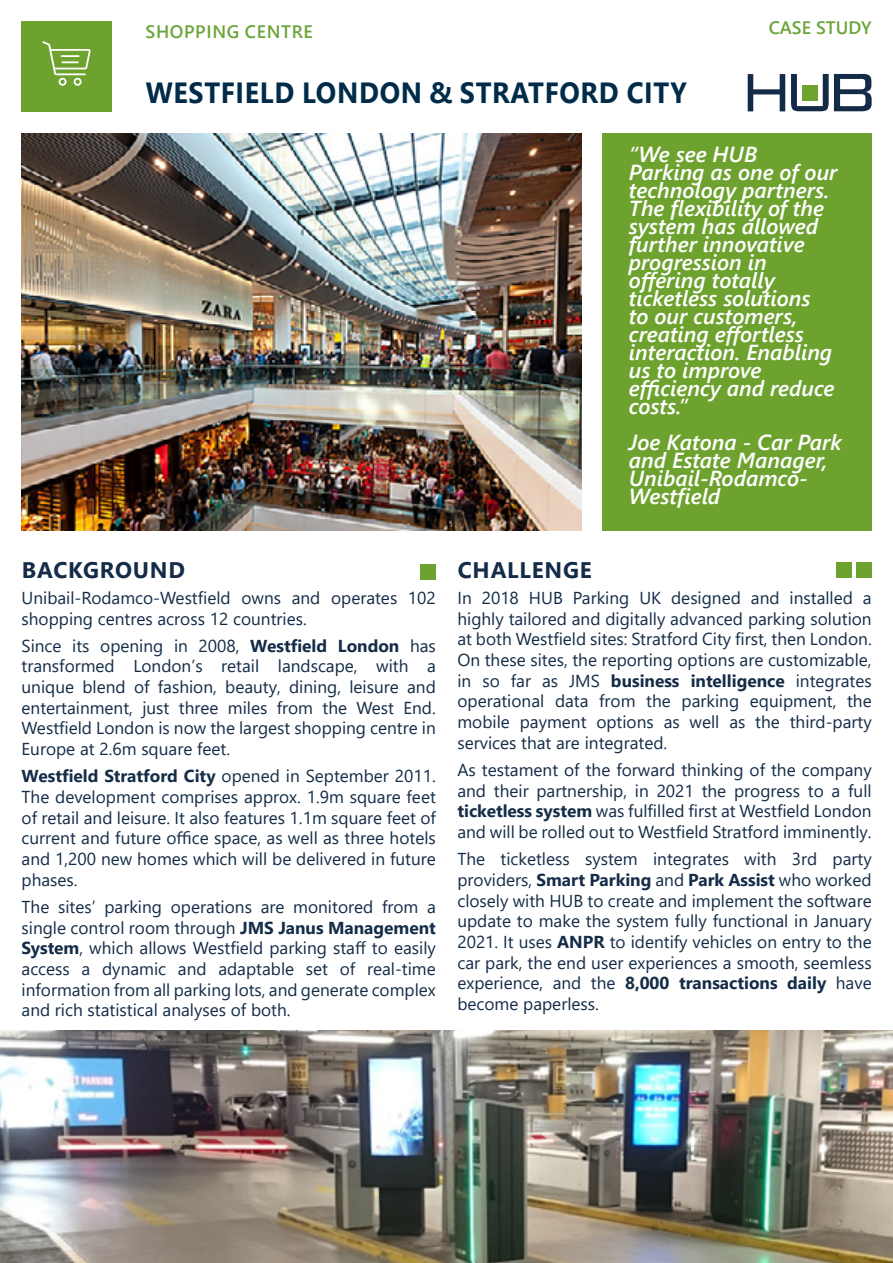
<style>
.page{position:relative;width:893px;height:1263px;background:#fff}
.page>*{position:absolute;margin:0;border:0;box-sizing:border-box;transform-origin:0 0}
.t1{font:700 29.1px "Segoe UI";letter-spacing:.025em;color:#002b49;scale:.93 1}
.t2{font:700 22.5px "Segoe UI";letter-spacing:.035em;color:#142c47}
.t3{font:italic 600 21.75px/18px "Segoe UI";color:#fff}
.t4{font:600 18px "Segoe UI";letter-spacing:.035em;color:#6ba539}
.t5{font:600 18px "Segoe UI";color:#6ba539}
.t6{font:17.25px/20.7px "Segoe UI";color:#142c47;text-align:justify}
.s1{font-weight:700}
</style>
<div class="page">
<div style="left:602px;top:134px;width:270px;height:397px;background:#6da22f"></div>
<div style="left:421px;top:564px;width:15px;height:15px;background:#6da22f"></div>
<div style="left:856px;top:563px;width:16px;height:15px;background:#6da22f"></div>
<div style="left:836px;top:563px;width:15px;height:15px;background:#6da22f"></div>
<div style="left:22px;top:21px;width:90px;height:90px;background:#6da22f"></div>
<svg style="left:748px;top:74px;width:37px;height:37px"></svg>
<svg style="left:791px;top:74px;width:81px;height:37px"></svg>
<div style="left:802px;top:85px;width:16px;height:16px;background:#6ea32e"></div>
<img style="left:0;top:1030px;width:893px;height:233px">
<img style="left:21px;top:134px;width:560px;height:397px">
<svg style="left:42px;top:41px;width:49px;height:45px"></svg>
<p class="t4" style="left:146px;top:14px;width:169px">SHOPPING CENTRE</p>
<p class="t5" style="left:769px;top:11px;width:104px">CASE STUDY</p>
<h1 class="t1" style="left:146px;top:65px;width:583px">WESTFIELD LONDON &amp; STRATFORD CITY</h1>
<h2 class="t2" style="left:22px;top:548px;width:165px">BACKGROUND</h2>
<h2 class="t2" style="left:458px;top:548px;width:136px">CHALLENGE</h2>
<p class="t3" style="left:629px;top:142px;width:210px">“We see HUB<br>Parking as one of our technology partners.<br>The flexibility of the system has allowed further innovative progression in offering totally ticketless solutions<br>to our customers, creating effortless interaction. Enabling us to improve efficiency and reduce costs.”</p>
<p class="t3" style="left:629px;top:430px;width:215px">Joe Katona - Car Park and Estate Manager,<br>Unibail-Rodamco-<br>Westfield</p>
<p class="t6" style="left:22px;top:586px;width:416px">Unibail-Rodamco-Westfield owns and operates 102 shopping centres across 12 countries.</p>
<p class="t6" style="left:22px;top:634px;width:416px">Since its opening in 2008, <span class="s1">Westfield London</span> has transformed London’s retail landscape, with a unique blend of fashion, beauty, dining, leisure and entertainment, just three miles from the West End.<br>Westfield London is now the largest shopping centre in Europe at 2.6m square feet.</p>
<p class="t6" style="left:22px;top:764px;width:416px"><span class="s1">Westfield Stratford City</span> opened in September 2011.<br>The development comprises approx. 1.9m square feet of retail and leisure. It also features 1.1m square feet of current and future office space, as well as three hotels and 1,200 new homes which will be delivered in future phases.</p>
<p class="t6" style="left:22px;top:895px;width:416px">The sites’ parking operations are monitored from a single control room through <span class="s1">JMS Janus Management System</span>, which allows Westfield parking staff to easily access a dynamic and adaptable set of real-time information from all parking lots, and generate complex and rich statistical analyses of both.</p>
<p class="t6" style="left:457px;top:586px;width:416px">In 2018 HUB Parking UK designed and installed a highly tailored and digitally advanced parking solution at both Westfield sites: Stratford City first, then London.<br>On these sites, the reporting options are customizable, in so far as JMS <span class="s1">business intelligence</span> integrates operational data from the parking equipment, the mobile payment options as well as the third-party services that are integrated.</p>
<p class="t6" style="left:457px;top:758px;width:416px">As testament of the forward thinking of the company and their partnership, in 2021 the progress to a full <span class="s1">ticketless system</span> was fulfilled first at Westfield London and will be rolled out to Westfield Stratford imminently.</p>
<p class="t6" style="left:457px;top:847px;width:416px">The ticketless system integrates with 3rd party providers, <span class="s1">Smart Parking</span> and <span class="s1">Park Assist</span> who worked closely with HUB to create and implement the software update to make the system fully functional in January 2021. It uses <span class="s1">ANPR</span> to identify vehicles on entry to the car park, the end user experiences a smooth, seemless experience, and the <span class="s1">8,000 transactions daily</span> have become paperless.</p>
</div>
